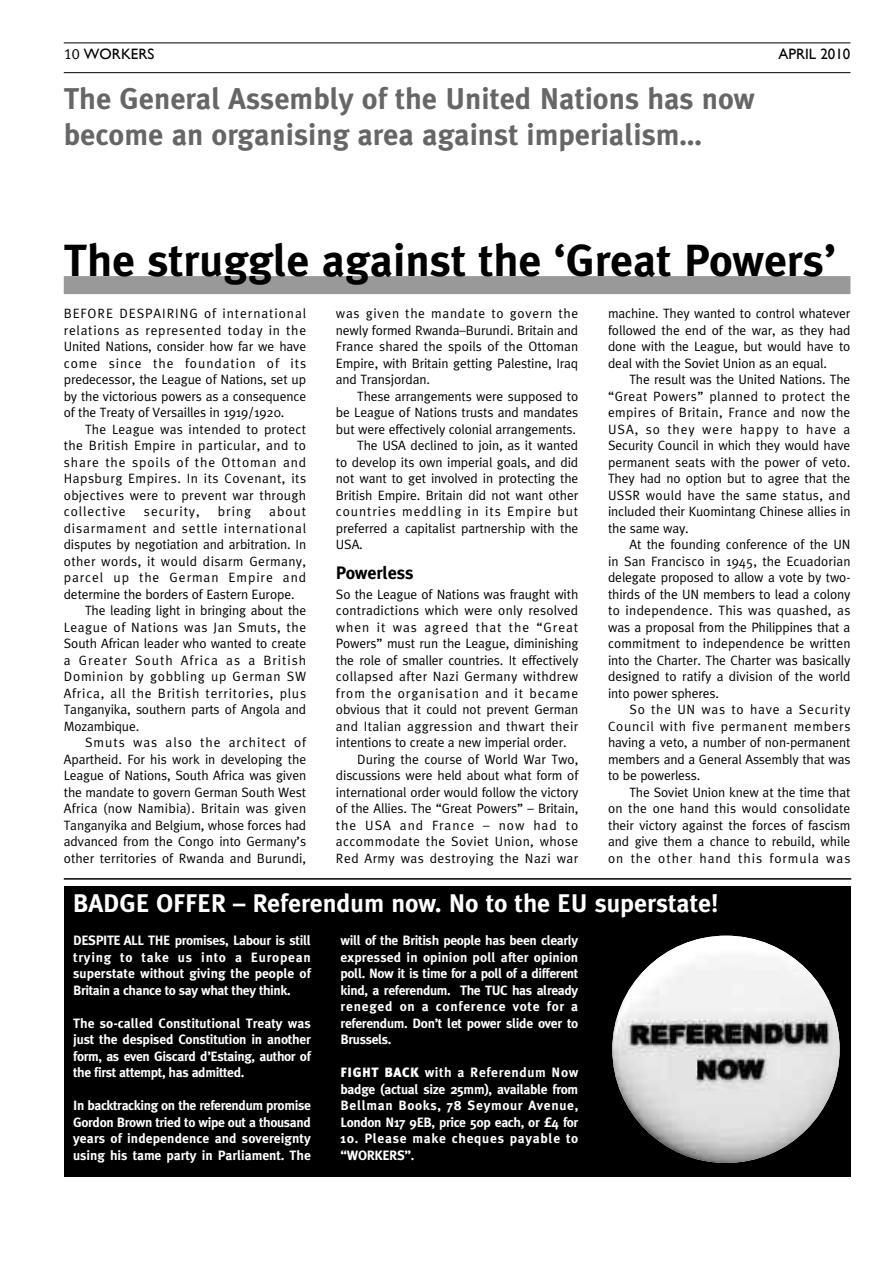
<style>
.page{position:relative;width:893px;height:1263px;background:#fff}
.page>*{position:absolute;margin:0;border:0;box-sizing:border-box;transform-origin:0 0}
.t1{font:700 45px "Meta Plus";color:#000}
.t2{font:700 30px/36px "Meta Plus";color:#666}
.t3{font:700 25.5px "Meta Plus";color:#fff}
.t4{font:700 18px "Meta Plus";letter-spacing:-.01em;color:#000}
.t5{font:15px "Gill Sans";color:#000}
.t6{font:13.5px/16.5px "Meta Plus";letter-spacing:-.01em;color:#000;text-align:justify}
.t7{font:700 13.5px/16.5px "Meta Plus";letter-spacing:-.025em;color:#fff;text-align:justify}
.t8{font:13.5px "Meta Plus";letter-spacing:.07em;color:#000}
.t9{font:13.5px "Meta Plus";letter-spacing:.03em;color:#000}
.t10{font:13.5px "Meta Plus";letter-spacing:.025em;color:#000}
.t11{font:13.5px "Meta Plus";letter-spacing:.055em;color:#000}
.t12{font:13.5px "Meta Plus";letter-spacing:.065em;color:#000}
.t13{font:700 13.5px/16.5px "Meta Plus";letter-spacing:.05em;color:#fff}
.t14{font:13.5px "Meta Plus";letter-spacing:.015em;color:#000}
.t15{font:13.5px "Meta Plus";letter-spacing:.02em;color:#000}
.t16{font:13.5px "Meta Plus";letter-spacing:.06em;color:#000}
.t17{font:13.5px "Meta Plus";letter-spacing:.04em;color:#000}
.s1{font-family:"Meta Caps"}
.s2{font-weight:900}
</style>
<div class="page">
<hr style="left:64px;top:43px;width:786px;height:1px;background:#000">
<hr style="left:64px;top:72px;width:786px;height:1px;background:#000">
<div style="left:64px;top:276px;width:786px;height:18px;background:#999"></div>
<div style="left:64px;top:887px;width:786px;height:290px;background:#000"></div>
<img style="left:612px;top:936px;width:228px;height:227px;border-radius:50%">
<hr style="left:64px;top:878px;width:787px;height:2px;background:#000">
<p class="t5" style="left:64px;top:45px;width:92px"><span class="s1">10</span> WORKERS</p>
<p class="t5" style="left:778px;top:45px;width:73px">APRIL 2010</p>
<h2 class="t2" style="left:64px;top:83px;width:693px">The General Assembly of the United Nations has now become an organising area against imperialism…</h2>
<h1 class="t1" style="left:64px;top:245px;width:774px">The struggle against the ‘Great Powers’</h1>
<p class="t6" style="left:64px;top:306px;width:244px">BEFORE DESPAIRING of international relations as represented today in the United Nations, consider how far we have come since the foundation of its predecessor, the League of Nations, set up by the victorious powers as a consequence of the Treaty of Versailles in 1919/1920.</p>
<p class="t6" style="left:64px;top:422px;width:244px;text-indent:21px">The League was intended to protect the British Empire in particular, and to share the spoils of the Ottoman and Hapsburg Empires. In its Covenant, its objectives were to prevent war through collective</p>
<p class="t8" style="left:144px;top:507px;width:57px">security,</p>
<p class="t6" style="left:218px;top:504px;width:35px">bring</p>
<p class="t6" style="left:269px;top:504px;width:38px">about</p>
<p class="t16" style="left:64px;top:523px;width:244px">disarmament and settle international</p>
<p class="t6" style="left:64px;top:537px;width:244px">disputes by negotiation and arbitration. In</p>
<p class="t10" style="left:64px;top:556px;width:244px">other words, it would disarm Germany,</p>
<p class="t8" style="left:64px;top:573px;width:244px">parcel up the German Empire and</p>
<p class="t6" style="left:64px;top:587px;width:232px">determine the borders of Eastern Europe.</p>
<p class="t6" style="left:85px;top:603px;width:223px">The leading light in bringing about the</p>
<p class="t17" style="left:64px;top:622px;width:244px">League of Nations was Jan Smuts, the</p>
<p class="t6" style="left:64px;top:636px;width:244px">South African leader who wanted to create</p>
<p class="t8" style="left:64px;top:655px;width:244px">a Greater South Africa as a British</p>
<p class="t11" style="left:64px;top:672px;width:244px">Dominion by gobbling up German SW</p>
<p class="t11" style="left:64px;top:688px;width:244px">Africa, all the British territories, plus</p>
<p class="t6" style="left:64px;top:702px;width:244px">Tanganyika, southern parts of Angola and</p>
<p class="t6" style="left:64px;top:719px;width:77px">Mozambique.</p>
<p class="t8" style="left:85px;top:738px;width:223px">Smuts was also the architect of</p>
<p class="t6" style="left:64px;top:752px;width:244px">Apartheid. For his work in developing the</p>
<p class="t6" style="left:64px;top:768px;width:244px">League of Nations, South Africa was given</p>
<p class="t6" style="left:64px;top:785px;width:244px">the mandate to govern German South West</p>
<p class="t15" style="left:64px;top:804px;width:244px">Africa (now Namibia). Britain was given</p>
<p class="t6" style="left:64px;top:818px;width:244px">Tanganyika and Belgium, whose forces had</p>
<p class="t6" style="left:64px;top:834px;width:244px">advanced from the Congo into Germany’s</p>
<p class="t6" style="left:64px;top:851px;width:244px">other territories of Rwanda and Burundi,</p>
<p class="t6" style="left:336px;top:306px;width:244px">was given the mandate to govern the newly formed Rwanda–Burundi. Britain and France shared the spoils of the Ottoman Empire, with Britain getting Palestine, Iraq and Transjordan.</p>
<p class="t6" style="left:357px;top:389px;width:223px">These arrangements were supposed to</p>
<p class="t6" style="left:336px;top:405px;width:244px">be League of Nations trusts and mandates</p>
<p class="t6" style="left:336px;top:422px;width:242px">but were effectively colonial arrangements.</p>
<p class="t6" style="left:357px;top:438px;width:223px">The USA declined to join, as it wanted</p>
<p class="t6" style="left:336px;top:455px;width:244px">to develop its own imperial goals, and did</p>
<p class="t6" style="left:336px;top:471px;width:244px">not want to get involved in protecting the</p>
<p class="t6" style="left:336px;top:488px;width:244px">British Empire. Britain did not want other</p>
<p class="t12" style="left:336px;top:507px;width:244px">countries meddling in its Empire but</p>
<p class="t6" style="left:336px;top:521px;width:244px">preferred a capitalist partnership with the</p>
<p class="t6" style="left:336px;top:537px;width:28px">USA.</p>
<h3 class="t4" style="left:336px;top:566px;width:79px">Powerless</h3>
<p class="t6" style="left:336px;top:587px;width:244px">So the League of Nations was fraught with</p>
<p class="t14" style="left:336px;top:606px;width:244px">contradictions which were only resolved</p>
<p class="t8" style="left:336px;top:622px;width:244px">when it was agreed that the “Great</p>
<p class="t6" style="left:336px;top:636px;width:244px">Powers” must run the League, diminishing</p>
<p class="t6" style="left:336px;top:653px;width:244px">the role of smaller countries. It effectively</p>
<p class="t9" style="left:336px;top:672px;width:244px">collapsed after Nazi Germany withdrew</p>
<p class="t12" style="left:336px;top:688px;width:244px">from the organisation and it became</p>
<p class="t6" style="left:336px;top:702px;width:244px">obvious that it could not prevent German</p>
<p class="t10" style="left:336px;top:721px;width:244px">and Italian aggression and thwart their</p>
<p class="t6" style="left:336px;top:735px;width:232px">intentions to create a new imperial order.</p>
<p class="t6" style="left:357px;top:752px;width:223px">During the course of World War Two,</p>
<p class="t6" style="left:336px;top:768px;width:244px">discussions were held about what form of</p>
<p class="t6" style="left:336px;top:785px;width:244px">international order would follow the victory</p>
<p class="t6" style="left:336px;top:801px;width:244px">of the Allies. The “Great Powers” – Britain,</p>
<p class="t8" style="left:336px;top:820px;width:244px">the USA and France – now had to</p>
<p class="t9" style="left:336px;top:837px;width:244px">accommodate the Soviet Union, whose</p>
<p class="t9" style="left:336px;top:853px;width:244px">Red Army was destroying the Nazi war</p>
<p class="t6" style="left:608px;top:306px;width:244px">machine. They wanted to control whatever followed the end of the war, as they had done with the League, but would have to deal with the Soviet Union as an equal.</p>
<p class="t6" style="left:608px;top:372px;width:244px;text-indent:21px">The result was the United Nations. The “Great Powers” planned to protect the empires of Britain, France and now the USA, so they were happy to have a Security Council in which they would have permanent seats with the power of veto.<br>They had no option but to agree that the USSR would have the same status, and included their Kuomintang Chinese allies in the same way.</p>
<p class="t6" style="left:608px;top:537px;width:244px;text-indent:21px">At the founding conference of the UN in San Francisco in 1945, the Ecuadorian delegate proposed to allow a vote by two&shy;thirds of the UN members to lead a colony to independence. This was quashed, as was a proposal from the Philippines that a commitment to independence be written into the Charter. The Charter was basically designed to ratify a division of the world into power spheres.</p>
<p class="t6" style="left:608px;top:702px;width:244px;text-indent:21px">So the UN was to have a Security Council with five permanent members having a veto, a number of non-permanent members and a General Assembly that was to be powerless.</p>
<p class="t6" style="left:608px;top:785px;width:244px;text-indent:21px">The Soviet Union knew at the time that on the one hand this would consolidate their victory against the forces of fascism and give them a chance to rebuild, while on the other hand this formula was</p>
<h3 class="t3" style="left:73px;top:894px;width:647px">BADGE OFFER – Referendum now. No to the EU superstate!</h3>
<p class="t7" style="left:73px;top:933px;width:239px">DESPITE ALL THE promises, Labour is still trying to take us into a European superstate without giving the people of Britain a chance to say what they think.</p>
<p class="t7" style="left:73px;top:1016px;width:239px">The so-called Constitutional Treaty was just the despised Constitution in another form, as even Giscard d’Estaing, author of the first attempt, has admitted.</p>
<p class="t7" style="left:73px;top:1098px;width:239px">In backtracking on the referendum promise Gordon Brown tried to wipe out a thousand years of independence and sovereignty using his tame party in Parliament. The</p>
<p class="t7" style="left:341px;top:933px;width:239px">will of the British people has been clearly expressed in opinion poll after opinion poll. Now it is time for a poll of a different kind, a referendum. The TUC has already reneged on a conference vote for a referendum. Don’t let power slide over to Brussels.</p>
<p class="t7" style="left:341px;top:1065px;width:239px"><span class="s2">FIGHT BACK</span> with a Referendum Now badge (actual size 25mm), available from Bellman Books, 78 Seymour Avenue, London N17 9EB, price 50p each, or £4 for</p>
<p class="t13" style="left:341px;top:1131px;width:239px">10. Please make cheques payable to “WORKERS”.</p>
</div>
